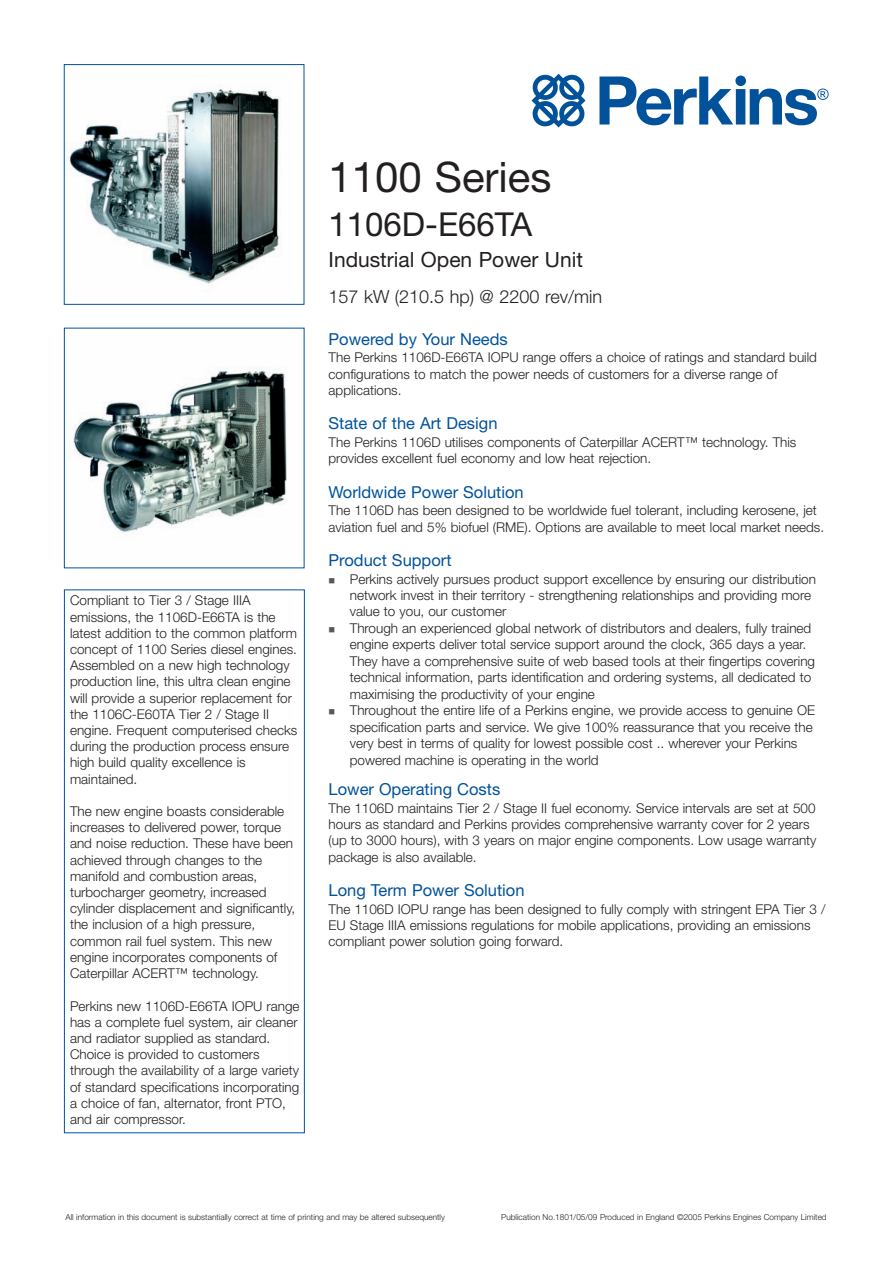
<style>
.page{position:relative;width:893px;height:1263px;background:#fff}
.page>*{position:absolute;margin:0;border:0;box-sizing:border-box;transform-origin:0 0}
.t1{font:42px "Helvetica Neue";color:#231f20}
.t2{font:33px "Helvetica Neue";color:#231f20}
.t3{font:21px "Helvetica Neue";color:#231f20}
.t4{font:300 18px "Helvetica Neue";color:#231f20}
.t5{font:16.5px "Helvetica Neue";color:#01529b}
.t6{font:300 13.5px/16.2px "Helvetica Neue";color:#231f20}
.t7{font:300 8.25px "Helvetica Neue";color:#231f20}
</style>
<div class="page">
<svg style="left:531px;top:74px;width:54px;height:53px"></svg>
<svg style="left:599px;top:76px;width:230px;height:49px"></svg>
<img style="left:68px;top:89px;width:214px;height:195px">
<div style="left:64px;top:64px;width:240px;height:241px;border:1px solid #01529b"></div>
<img style="left:73px;top:367px;width:214px;height:166px">
<div style="left:64px;top:589px;width:241px;height:544px;border:1px solid #01529b"></div>
<p class="t6" style="left:70px;top:594px;width:229px">Compliant to Tier 3 / Stage IIIA emissions, the 1106D-E66TA is the latest addition to the common platform concept of 1100 Series diesel engines.<br>Assembled on a new high technology production line, this ultra clean engine will provide a superior replacement for the 1106C-E60TA Tier 2 / Stage II engine. Frequent computerised checks during the production process ensure high build quality excellence is maintained.</p>
<p class="t6" style="left:70px;top:804px;width:227px">The new engine boasts considerable increases to delivered power, torque and noise reduction. These have been achieved through changes to the manifold and combustion areas, turbocharger geometry, increased cylinder displacement and significantly, the inclusion of a high pressure, common rail fuel system. This new engine incorporates components of Caterpillar ACERT™ technology.</p>
<p class="t6" style="left:70px;top:999px;width:231px">Perkins new 1106D-E66TA IOPU range has a complete fuel system, air cleaner and radiator supplied as standard.<br>Choice is provided to customers through the availability of a large variety of standard specifications incorporating a choice of fan, alternator, front PTO, and air compressor.</p>
<h1 class="t1" style="left:329px;top:162px;width:224px">1100 Series</h1>
<h2 class="t2" style="left:329px;top:212px;width:205px">1106D-E66TA</h2>
<h3 class="t3" style="left:329px;top:252px;width:256px">Industrial Open Power Unit</h3>
<h3 class="t4" style="left:329px;top:290px;width:275px">157 kW (210.5 hp) @ 2200 rev/min</h3>
<p class="t5" style="left:329px;top:333px;width:181px">Powered by Your Needs</p>
<p class="t6" style="left:329px;top:351px;width:490px">The Perkins 1106D-E66TA IOPU range offers a choice of ratings and standard build configurations to match the power needs of customers for a diverse range of applications.</p>
<p class="t5" style="left:329px;top:418px;width:170px">State of the Art Design</p>
<p class="t6" style="left:329px;top:435px;width:469px">The Perkins 1106D utilises components of Caterpillar ACERT™ technology. This provides excellent fuel economy and low heat rejection.</p>
<p class="t5" style="left:329px;top:486px;width:197px">Worldwide Power Solution</p>
<p class="t6" style="left:329px;top:504px;width:497px">The 1106D has been designed to be worldwide fuel tolerant, including kerosene, jet aviation fuel and 5% biofuel (RME). Options are available to meet local market needs.</p>
<p class="t5" style="left:329px;top:554px;width:124px">Product Support</p>
<p class="t6" style="left:350px;top:572px;width:468px">Perkins actively pursues product support excellence by ensuring our distribution network invest in their territory - strengthening relationships and providing more value to you, our customer<br>Through an experienced global network of distributors and dealers, fully trained engine experts deliver total service support around the clock, 365 days a year.<br>They have a comprehensive suite of web based tools at their fingertips covering technical information, parts identification and ordering systems, all dedicated to maximising the productivity of your engine<br>Throughout the entire life of a Perkins engine, we provide access to genuine OE specification parts and service. We give 100% reassurance that you receive the very best in terms of quality for lowest possible cost .. wherever your Perkins powered machine is operating in the world</p>
<p class="t5" style="left:329px;top:783px;width:173px">Lower Operating Costs</p>
<p class="t6" style="left:329px;top:801px;width:489px">The 1106D maintains Tier 2 / Stage II fuel economy. Service intervals are set at 500 hours as standard and Perkins provides comprehensive warranty cover for 2 years (up to 3000 hours), with 3 years on major engine components. Low usage warranty package is also available.</p>
<p class="t5" style="left:329px;top:884px;width:197px">Long Term Power Solution</p>
<p class="t6" style="left:329px;top:902px;width:498px">The 1106D IOPU range has been designed to fully comply with stringent EPA Tier 3 /<br>EU Stage IIIA emissions regulations for mobile applications, providing an emissions compliant power solution going forward.</p>
<p class="t7" style="left:66px;top:1214px;width:381px">All information in this document is substantially correct at time of printing and may be altered subsequently</p>
<p class="t7" style="left:501px;top:1214px;width:327px">Publication No.1801/05/09 Produced in England ©2005 Perkins Engines Company Limited</p>
</div>
